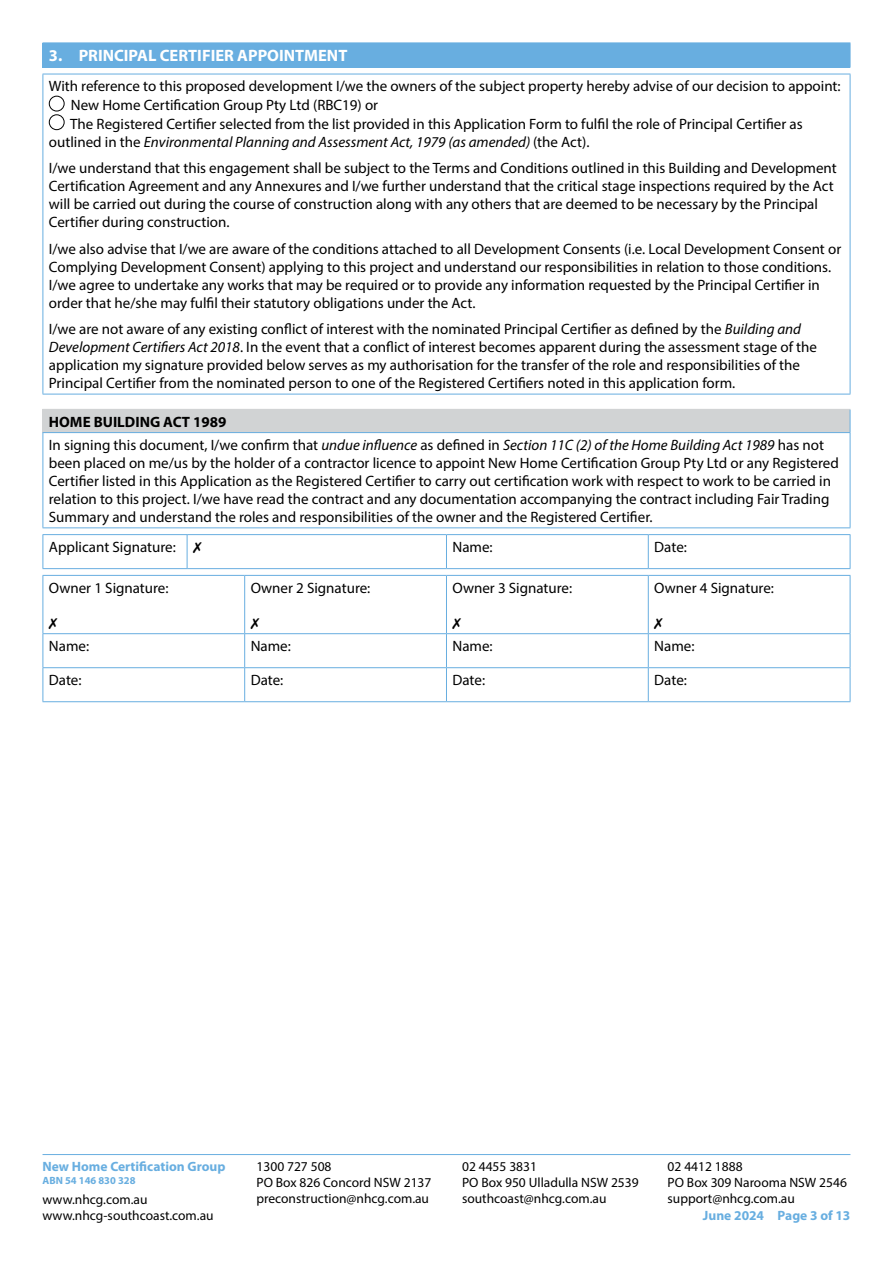
<style>
.page{position:relative;width:893px;height:1263px;background:#fff}
.page>*{position:absolute;margin:0;border:0;box-sizing:border-box;transform-origin:0 0}
.Table_Blue_Header{font:700 16.5px "Myriad Pro";color:#fff}
.Body_Copy{font:15px/18px "Myriad Pro";color:#000}
.Body_Copy-2{font:italic 15px "Myriad Pro";color:#000}
.Table_Grey_Header{font:700 15px "Myriad Pro";color:#000}
.t1{font:13.5px/16.2px "Myriad Pro";color:#000}
.t2{font:700 13.5px "Myriad Pro";color:#68aee0}
.t3{font:700 10.5px "Myriad Pro";color:#68aee0}
.s1{font-style:normal}
.s2{font-style:italic}
</style>
<div class="page">
<hr style="left:43px;top:1154px;width:807px;height:1px;background:#68aee0">
<div style="left:43px;top:43px;width:807px;height:24px;background:#68aee0"></div>
<svg style="left:850px;top:43px;width:1px;height:24px"></svg>
<hr style="left:43px;top:67px;width:807px;height:1px;background:#68aee0">
<hr style="left:43px;top:74px;width:1px;height:320px;background:#68aee0">
<hr style="left:43px;top:74px;width:807px;height:1px;background:#68aee0">
<hr style="left:850px;top:74px;width:1px;height:320px;background:#68aee0">
<hr style="left:43px;top:394px;width:807px;height:1px;background:#68aee0">
<div style="left:49px;top:96px;width:16px;height:15px;border:1px solid #000;border-radius:50%"></div>
<div style="left:49px;top:114px;width:16px;height:16px;border:1px solid #000;border-radius:50%"></div>
<div style="left:43px;top:409px;width:807px;height:24px;background:#d1d3d4"></div>
<svg style="left:850px;top:410px;width:1px;height:22px"></svg>
<hr style="left:43px;top:433px;width:1px;height:94px;background:#68aee0">
<hr style="left:850px;top:433px;width:1px;height:94px;background:#68aee0">
<hr style="left:43px;top:432px;width:807px;height:1px;background:#68aee0">
<hr style="left:43px;top:527px;width:807px;height:1px;background:#68aee0">
<hr style="left:43px;top:535px;width:1px;height:33px;background:#68aee0">
<hr style="left:187px;top:535px;width:1px;height:33px;background:#68aee0">
<hr style="left:446px;top:535px;width:1px;height:33px;background:#68aee0">
<hr style="left:648px;top:535px;width:1px;height:33px;background:#68aee0">
<hr style="left:850px;top:535px;width:1px;height:33px;background:#68aee0">
<hr style="left:43px;top:534px;width:144px;height:1px;background:#68aee0">
<hr style="left:187px;top:534px;width:259px;height:1px;background:#68aee0">
<hr style="left:446px;top:534px;width:202px;height:1px;background:#68aee0">
<hr style="left:648px;top:534px;width:202px;height:1px;background:#68aee0">
<hr style="left:43px;top:568px;width:144px;height:1px;background:#68aee0">
<hr style="left:187px;top:568px;width:259px;height:1px;background:#68aee0">
<hr style="left:446px;top:568px;width:202px;height:1px;background:#68aee0">
<hr style="left:648px;top:568px;width:202px;height:1px;background:#68aee0">
<hr style="left:43px;top:576px;width:1px;height:57px;background:#68aee0">
<hr style="left:43px;top:634px;width:1px;height:33px;background:#68aee0">
<hr style="left:43px;top:668px;width:1px;height:33px;background:#68aee0">
<hr style="left:43px;top:575px;width:202px;height:1px;background:#68aee0">
<hr style="left:245px;top:575px;width:201px;height:1px;background:#68aee0">
<hr style="left:446px;top:575px;width:202px;height:1px;background:#68aee0">
<hr style="left:648px;top:575px;width:202px;height:1px;background:#68aee0">
<hr style="left:244px;top:576px;width:1px;height:57px;background:#68aee0">
<hr style="left:446px;top:576px;width:1px;height:57px;background:#68aee0">
<hr style="left:648px;top:576px;width:1px;height:57px;background:#68aee0">
<hr style="left:850px;top:576px;width:1px;height:57px;background:#68aee0">
<hr style="left:244px;top:634px;width:1px;height:33px;background:#68aee0">
<hr style="left:446px;top:634px;width:1px;height:33px;background:#68aee0">
<hr style="left:648px;top:634px;width:1px;height:33px;background:#68aee0">
<hr style="left:850px;top:634px;width:1px;height:33px;background:#68aee0">
<hr style="left:244px;top:668px;width:1px;height:33px;background:#68aee0">
<hr style="left:446px;top:668px;width:1px;height:33px;background:#68aee0">
<hr style="left:648px;top:668px;width:1px;height:33px;background:#68aee0">
<hr style="left:850px;top:668px;width:1px;height:33px;background:#68aee0">
<hr style="left:43px;top:633px;width:202px;height:1px;background:#68aee0">
<hr style="left:245px;top:633px;width:201px;height:1px;background:#68aee0">
<hr style="left:446px;top:633px;width:202px;height:1px;background:#68aee0">
<hr style="left:648px;top:633px;width:202px;height:1px;background:#68aee0">
<hr style="left:43px;top:667px;width:202px;height:1px;background:#68aee0">
<hr style="left:245px;top:667px;width:201px;height:1px;background:#68aee0">
<hr style="left:446px;top:667px;width:202px;height:1px;background:#68aee0">
<hr style="left:648px;top:667px;width:202px;height:1px;background:#68aee0">
<hr style="left:43px;top:701px;width:202px;height:1px;background:#68aee0">
<hr style="left:245px;top:701px;width:201px;height:1px;background:#68aee0">
<hr style="left:446px;top:701px;width:202px;height:1px;background:#68aee0">
<hr style="left:648px;top:701px;width:202px;height:1px;background:#68aee0">
<p class="Table_Blue_Header" style="left:49px;top:45px;width:300px">3. PRINCIPAL CERTIFIER APPOINTMENT</p>
<p class="Body_Copy" style="left:49px;top:77px;width:793px">With reference to this proposed development I/we the owners of the subject property hereby advise of our decision to appoint:</p>
<p class="Body_Copy" style="left:71px;top:96px;width:309px">New Home Certification Group Pty Ltd (RBC19) or</p>
<p class="Body_Copy" style="left:70px;top:114px;width:734px">The Registered Certifier selected from the list provided in this Application Form to fulfil the role of Principal Certifier as</p>
<p class="Body_Copy-2" style="left:49px;top:132px;width:542px"><span class="s1">outlined in the</span> Environmental Planning and Assessment Act, 1979 (as amended) <span class="s1">(the Act).</span></p>
<p class="Body_Copy" style="left:49px;top:159px;width:789px">I/we understand that this engagement shall be subject to the Terms and Conditions outlined in this Building and Development Certification Agreement and any Annexures and I/we further understand that the critical stage inspections required by the Act will be carried out during the course of construction along with any others that are deemed to be necessary by the Principal Certifier during construction.</p>
<p class="Body_Copy" style="left:49px;top:239px;width:794px">I/we also advise that I/we are aware of the conditions attached to all Development Consents (i.e. Local Development Consent or Complying Development Consent) applying to this project and understand our responsibilities in relation to those conditions.<br>I/we agree to undertake any works that may be required or to provide any information requested by the Principal Certifier in order that he/she may fulfil their statutory obligations under the Act.</p>
<p class="Body_Copy" style="left:49px;top:320px;width:770px">I/we are not aware of any existing conflict of interest with the nominated Principal Certifier as defined by the <span class="s2">Building and Development Certifiers Act 2018</span>. In the event that a conflict of interest becomes apparent during the assessment stage of the application my signature provided below serves as my authorisation for the transfer of the role and responsibilities of the Principal Certifier from the nominated person to one of the Registered Certifiers noted in this application form.</p>
<p class="Table_Grey_Header" style="left:49px;top:412px;width:179px">HOME BUILDING ACT 1989</p>
<p class="Body_Copy" style="left:49px;top:436px;width:791px">In signing this document, I/we confirm that <span class="s2">undue influence</span> as defined in <span class="s2">Section 11C (2) of the Home Building Act 1989</span> has not been placed on me/us by the holder of a contractor licence to appoint New Home Certification Group Pty Ltd or any Registered Certifier listed in this Application as the Registered Certifier to carry out certification work with respect to work to be carried in relation to this project. I/we have read the contract and any documentation accompanying the contract including Fair Trading Summary and understand the roles and responsibilities of the owner and the Registered Certifier.</p>
<p class="Body_Copy" style="left:49px;top:538px;width:128px">Applicant Signature:</p>
<p class="Body_Copy" style="left:452px;top:538px;width:42px">Name:</p>
<p class="Body_Copy" style="left:654px;top:538px;width:34px">Date:</p>
<p class="Body_Copy" style="left:49px;top:578px;width:121px">Owner 1 Signature:</p>
<p class="Body_Copy" style="left:251px;top:578px;width:121px">Owner 2 Signature:</p>
<p class="Body_Copy" style="left:452px;top:578px;width:121px">Owner 3 Signature:</p>
<p class="Body_Copy" style="left:654px;top:578px;width:121px">Owner 4 Signature:</p>
<p class="Body_Copy" style="left:49px;top:637px;width:42px">Name:</p>
<p class="Body_Copy" style="left:251px;top:637px;width:42px">Name:</p>
<p class="Body_Copy" style="left:452px;top:637px;width:42px">Name:</p>
<p class="Body_Copy" style="left:654px;top:637px;width:42px">Name:</p>
<p class="Body_Copy" style="left:49px;top:671px;width:34px">Date:</p>
<p class="Body_Copy" style="left:251px;top:671px;width:34px">Date:</p>
<p class="Body_Copy" style="left:452px;top:671px;width:34px">Date:</p>
<p class="Body_Copy" style="left:654px;top:671px;width:34px">Date:</p>
<p class="t2" style="left:43px;top:1158px;width:184px">New Home Certification Group</p>
<p class="t3" style="left:43px;top:1173px;width:95px">ABN 54 146 830 328</p>
<p class="t1" style="left:43px;top:1191px;width:173px">www.nhcg.com.au www.nhcg-southcoast.com.au</p>
<p class="t1" style="left:257px;top:1158px;width:176px">1300 727 508<br>PO Box 826 Concord NSW 2137 preconstruction@nhcg.com.au</p>
<p class="t1" style="left:462px;top:1158px;width:178px">02 4455 3831<br>PO Box 950 Ulladulla NSW 2539 southcoast@nhcg.com.au</p>
<p class="t1" style="left:668px;top:1158px;width:181px">02 4412 1888<br>PO Box 309 Narooma NSW 2546 support@nhcg.com.au</p>
<p class="t2" style="left:703px;top:1207px;width:149px">June 2024 Page 3 of 13</p>
</div>
